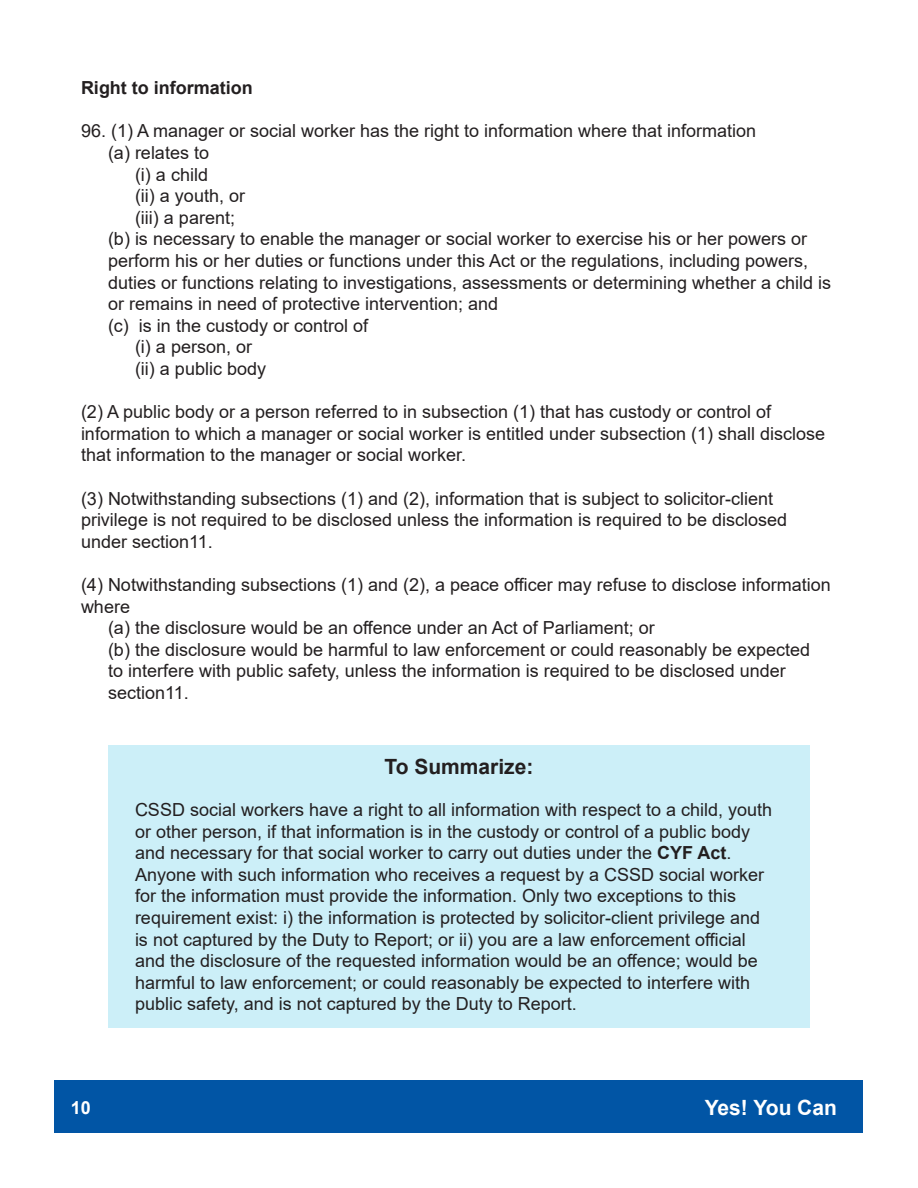
<style>
.page{position:relative;width:918px;height:1188px;background:#fff}
.page>*{position:absolute;margin:0;border:0;box-sizing:border-box;transform-origin:0 0}
.Note_Heading{font:700 21px "Arial";color:#231f20}
.t1{font:700 21px "Arial";color:#fff}
.Note_2{font:18px/21.6px "Arial";color:#231f20}
.Indent{font:18px/21.6px "Arial";color:#231f20}
.Indent_2{font:18px "Arial";color:#231f20}
.t2{font:700 18px "Arial";color:#231f20}
.t3{font:700 18px "Arial";color:#fff}
.s1{font-weight:700}
</style>
<div class="page">
<div style="left:54px;top:1081px;width:808px;height:52px;background:#0155a5"></div>
<div style="left:108px;top:745px;width:702px;height:47px;background:#cceff8"></div>
<div style="left:108px;top:789px;width:702px;height:239px;background:#cceff8"></div>
<p class="t2" style="left:81px;top:75px;width:173px">Right to information</p>
<p class="Note_2" style="left:81px;top:120px;width:677px">96. (1) A manager or social worker has the right to information where that information</p>
<p class="Indent" style="left:108px;top:142px;width:103px">(a) relates to</p>
<p class="Indent_2" style="left:135px;top:162px;width:75px">(i) a child</p>
<p class="Indent_2" style="left:135px;top:183px;width:112px">(ii) a youth, or</p>
<p class="Indent_2" style="left:135px;top:205px;width:102px">(iii) a parent;</p>
<p class="Indent" style="left:108px;top:228px;width:725px">(b) is necessary to enable the manager or social worker to exercise his or her powers or perform his or her duties or functions under this Act or the regulations, including powers, duties or functions relating to investigations, assessments or determining whether a child is or remains in need of protective intervention; and</p>
<p class="Indent" style="left:108px;top:314px;width:262px">(c) is in the custody or control of</p>
<p class="Indent_2" style="left:135px;top:335px;width:119px">(i) a person, or</p>
<p class="Indent_2" style="left:135px;top:356px;width:133px">(ii) a public body</p>
<p class="Note_2" style="left:81px;top:401px;width:746px">(2) A public body or a person referred to in subsection (1) that has custody or control of information to which a manager or social worker is entitled under subsection (1) shall disclose that information to the manager or social worker.</p>
<p class="Note_2" style="left:81px;top:487px;width:708px">(3) Notwithstanding subsections (1) and (2), information that is subject to solicitor-client privilege is not required to be disclosed unless the information is required to be disclosed under section11.</p>
<p class="Note_2" style="left:81px;top:574px;width:751px">(4) Notwithstanding subsections (1) and (2), a peace officer may refuse to disclose information where</p>
<p class="Indent" style="left:108px;top:617px;width:548px">(a) the disclosure would be an offence under an Act of Parliament; or</p>
<p class="Indent" style="left:108px;top:638px;width:704px">(b) the disclosure would be harmful to law enforcement or could reasonably be expected to interfere with public safety, unless the information is required to be disclosed under section11.</p>
<p class="Note_Heading" style="left:385px;top:752px;width:150px">To Summarize:</p>
<p class="Note_2" style="left:135px;top:799px;width:639px">CSSD social workers have a right to all information with respect to a child, youth or other person, if that information is in the custody or control of a public body and necessary for that social worker to carry out duties under the <span class="s1">CYF Act</span>.<br>Anyone with such information who receives a request by a CSSD social worker for the information must provide the information. Only two exceptions to this requirement exist: i) the information is protected by solicitor-client privilege and is not captured by the Duty to Report; or ii) you are a law enforcement official and the disclosure of the requested information would be an offence; would be harmful to law enforcement; or could reasonably be expected to interfere with public safety, and is not captured by the Duty to Report.</p>
<p class="t3" style="left:71px;top:1095px;width:22px">10</p>
<p class="t1" style="left:705px;top:1092px;width:134px">Yes! You Can</p>
</div>
